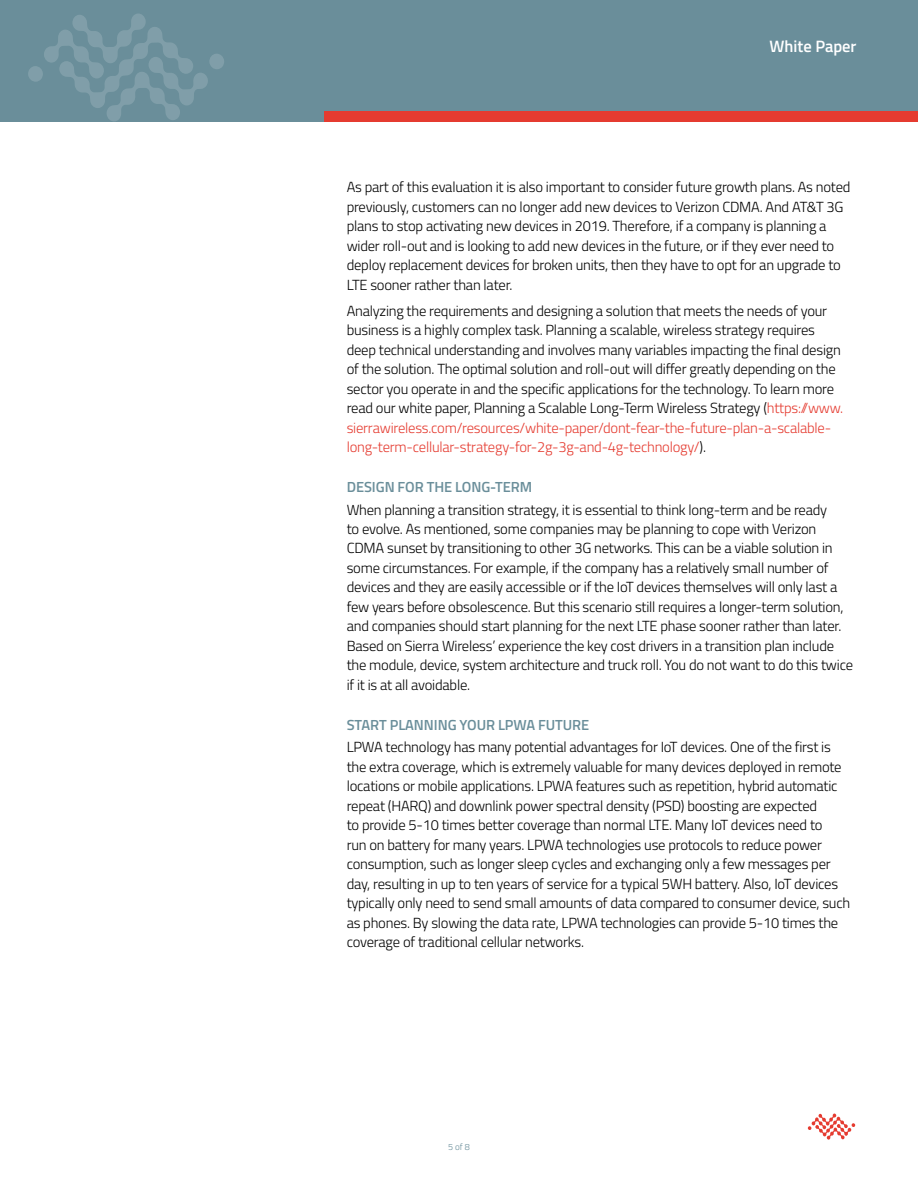
<style>
.page{position:relative;width:918px;height:1188px;background:#fff}
.page>*{position:absolute;margin:0;border:0;box-sizing:border-box;transform-origin:0 0}
.t1{font:600 16.5px "Titillium Web";color:#fff}
.t2{font:300 14.7px/19.5px "Titillium Web";letter-spacing:-.015em;color:#000}
.t3{font:600 14.7px "Titillium Web";letter-spacing:-.005em;color:#6a8e9a}
.t4{font:300 9px "Titillium Web";color:#6a8e9a}
.s1{color:#e53b30}
</style>
<div class="page">
<div style="left:0;top:0;width:918px;height:122px;background:#6a8e9a"></div>
<div style="left:324px;top:111px;width:594px;height:11px;background:#e53b30"></div>
<svg style="left:28px;top:14px;width:196px;height:107px"></svg>
<svg style="left:808px;top:1113px;width:47px;height:27px"></svg>
<p class="t1" style="left:769px;top:33px;width:89px">White Paper</p>
<p class="t2" style="left:347px;top:176px;width:505px">As part of this evaluation it is also important to consider future growth plans. As noted previously, customers can no longer add new devices to Verizon CDMA. And AT&amp;T 3G plans to stop activating new devices in 2019. Therefore, if a company is planning a wider roll-out and is looking to add new devices in the future, or if they ever need to deploy replacement devices for broken units, then they have to opt for an upgrade to LTE sooner rather than later.</p>
<p class="t2" style="left:347px;top:300px;width:498px">Analyzing the requirements and designing a solution that meets the needs of your business is a highly complex task. Planning a scalable, wireless strategy requires deep technical understanding and involves many variables impacting the final design of the solution. The optimal solution and roll-out will differ greatly depending on the sector you operate in and the specific applications for the technology. To learn more read our white paper, Planning a Scalable Long-Term Wireless Strategy (<span class="s1">https://www. sierrawireless.com/resources/white-paper/dont-fear-the-future-plan-a-scalable&shy;long-term-cellular-strategy-for-2g-3g-and-4g-technology/</span>).</p>
<p class="t3" style="left:347px;top:476px;width:187px">DESIGN FOR THE LONG-TERM</p>
<p class="t2" style="left:347px;top:499px;width:508px">When planning a transition strategy, it is essential to think long-term and be ready<br>to evolve. As mentioned, some companies may be planning to cope with Verizon CDMA sunset by transitioning to other 3G networks. This can be a viable solution in some circumstances. For example, if the company has a relatively small number of devices and they are easily accessible or if the IoT devices themselves will only last a few years before obsolescence. But this scenario still requires a longer-term solution, and companies should start planning for the next LTE phase sooner rather than later.<br>Based on Sierra Wireless’ experience the key cost drivers in a transition plan include the module, device, system architecture and truck roll. You do not want to do this twice if it is at all avoidable.</p>
<p class="t3" style="left:347px;top:714px;width:244px">START PLANNING YOUR LPWA FUTURE</p>
<p class="t2" style="left:347px;top:737px;width:505px">LPWA technology has many potential advantages for IoT devices. One of the first is the extra coverage, which is extremely valuable for many devices deployed in remote locations or mobile applications. LPWA features such as repetition, hybrid automatic repeat (HARQ) and downlink power spectral density (PSD) boosting are expected<br>to provide 5-10 times better coverage than normal LTE. Many IoT devices need to<br>run on battery for many years. LPWA technologies use protocols to reduce power consumption, such as longer sleep cycles and exchanging only a few messages per day, resulting in up to ten years of service for a typical 5WH battery. Also, IoT devices typically only need to send small amounts of data compared to consumer device, such as phones. By slowing the data rate, LPWA technologies can provide 5-10 times the coverage of traditional cellular networks.</p>
<p class="t4" style="left:448px;top:1140px;width:23px">5 of 8</p>
</div>
